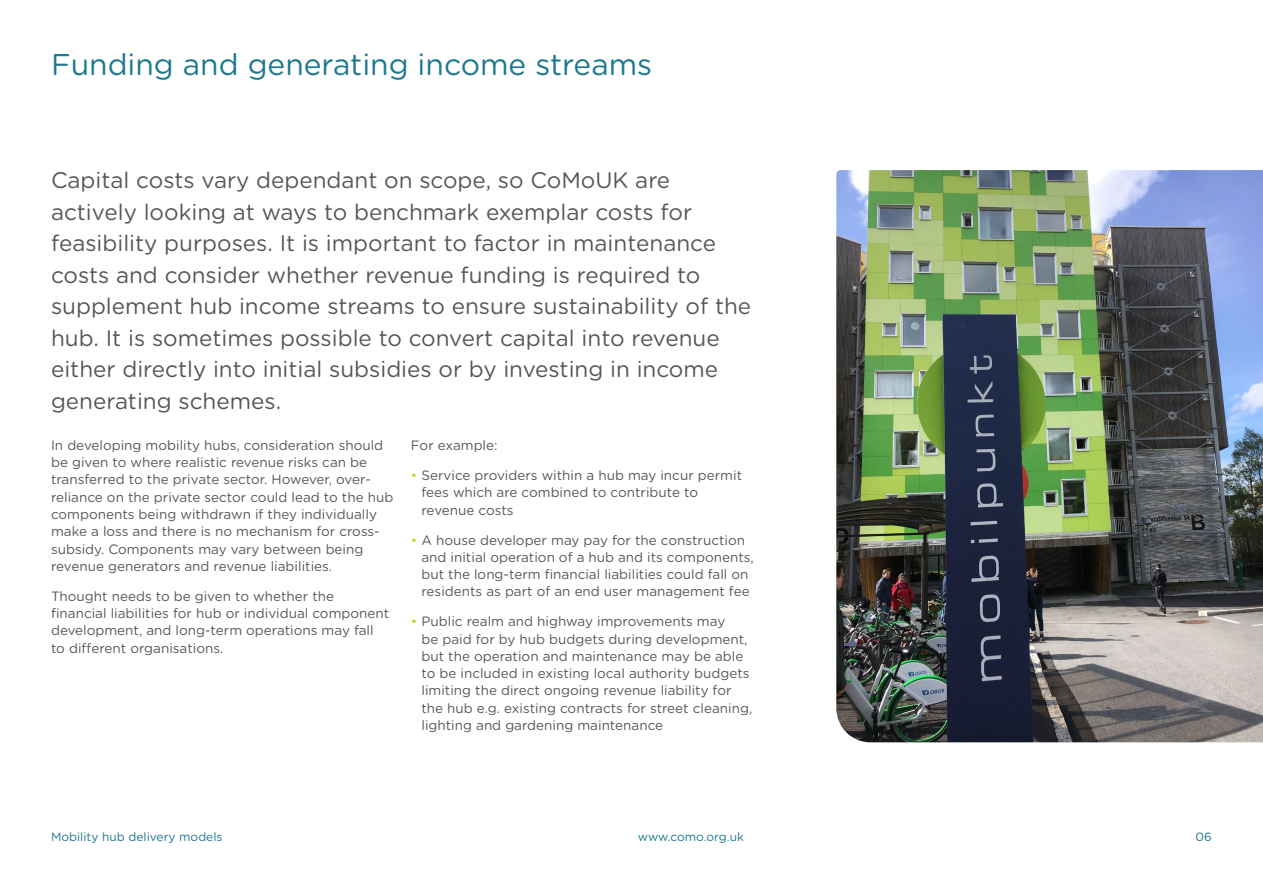
<style>
.page{position:relative;width:1263px;height:893px;background:#fff}
.page>*{position:absolute;margin:0;border:0;box-sizing:border-box;transform-origin:0 0}
.t1{font:30px "Gotham Rounded";color:#1d788f}
.t2{font:22.5px/31.5px "Gotham Rounded";color:#54585a}
.t3{font:13.5px/17.2px "Gotham Rounded";color:#54585a}
.t4{font:12px "Gotham Rounded";color:#1d788f}
.s1{color:#b7d436}
</style>
<div class="page">
<img style="left:836px;top:170px;width:427px;height:572px">
<h1 class="t1" style="left:51px;top:44px;width:603px">Funding and generating income streams</h1>
<p class="t2" style="left:51px;top:163px;width:702px">Capital costs vary dependant on scope, so CoMoUK are actively looking at ways to benchmark exemplar costs for feasibility purposes. It is important to factor in maintenance costs and consider whether revenue funding is required to supplement hub income streams to ensure sustainability of the hub. It is sometimes possible to convert capital into revenue either directly into initial subsidies or by investing in income generating schemes.</p>
<p class="t3" style="left:51px;top:436px;width:344px">In developing mobility hubs, consideration should be given to where realistic revenue risks can be transferred to the private sector. However, over&shy;reliance on the private sector could lead to the hub components being withdrawn if they individually make a loss and there is no mechanism for cross&shy;subsidy. Components may vary between being revenue generators and revenue liabilities.</p>
<p class="t3" style="left:51px;top:587px;width:340px">Thought needs to be given to whether the financial liabilities for hub or individual component development, and long-term operations may fall to different organisations.</p>
<p class="t3" style="left:411px;top:436px;width:88px">For example:</p>
<p class="t3" style="left:421px;top:466px;width:322px;text-indent:-11px"><span class="s1">•</span> Service providers within a hub may incur permit fees which are combined to contribute to revenue costs</p>
<p class="t3" style="left:421px;top:530px;width:334px;text-indent:-11px"><span class="s1">•</span> A house developer may pay for the construction and initial operation of a hub and its components, but the long-term financial liabilities could fall on residents as part of an end user management fee</p>
<p class="t3" style="left:421px;top:612px;width:332px;text-indent:-11px"><span class="s1">•</span> Public realm and highway improvements may<br>be paid for by hub budgets during development, but the operation and maintenance may be able to be included in existing local authority budgets limiting the direct ongoing revenue liability for the hub e.g. existing contracts for street cleaning, lighting and gardening maintenance</p>
<p class="t4" style="left:51px;top:828px;width:173px">Mobility hub delivery models</p>
<p class="t4" style="left:1195px;top:828px;width:18px">06</p>
<p class="t4" style="left:638px;top:828px;width:108px">www.como.org.uk</p>
</div>
